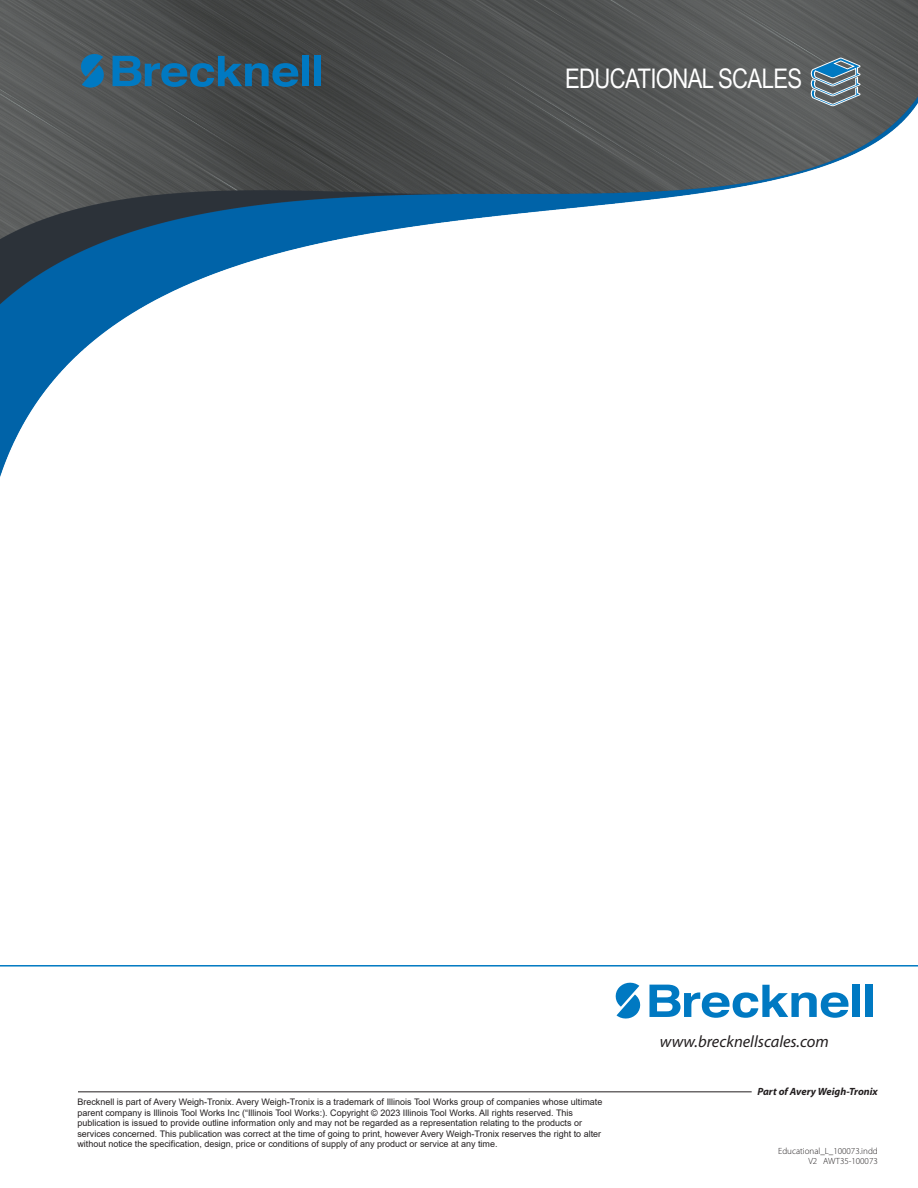
<style>
.page{position:relative;width:918px;height:1188px;background:#fff}
.page>*{position:absolute;margin:0;border:0;box-sizing:border-box;transform-origin:0 0}
.t1{font:27px "Arial Narrow";letter-spacing:-.025em;color:#fff}
.t2{font:italic 16.5px "Myriad Pro";color:#231f20}
.t3{font:italic 700 10.5px "Myriad Pro";color:#231f20}
.t4{font:9px/10.5px "Arial";color:#231f20}
.t5{font:300 9px/10.5px "Myriad Pro";color:#231f20;text-align:right}
</style>
<div class="page">
<img style="left:0;top:0;width:918px;height:1093px">
<svg style="left:81px;top:54px;width:24px;height:34px"></svg>
<svg style="left:113px;top:56px;width:185px;height:31px;background:#265e80"></svg>
<div style="left:302px;top:56px;width:7px;height:30px;background:#0079c2"></div>
<div style="left:314px;top:56px;width:7px;height:30px;background:#0079c2"></div>
<hr style="left:0;top:965px;width:918px;height:2px;background:#0079c2">
<hr style="left:78px;top:1091px;width:674px;height:1px;background:#231f20">
<svg style="left:616px;top:983px;width:26px;height:36px"></svg>
<svg style="left:650px;top:985px;width:199px;height:33px"></svg>
<div style="left:853px;top:985px;width:7px;height:32px;background:#0079c2"></div>
<div style="left:866px;top:985px;width:7px;height:32px;background:#0079c2"></div>
<svg style="left:810px;top:58px;width:50px;height:48px;background:#6b8594"></svg>
<h1 class="t1" style="left:565px;top:58px;width:239px">EDUCATIONAL SCALES</h1>
<p class="t4" style="left:77px;top:1097px;width:527px">Brecknell is part of Avery Weigh-Tronix. Avery Weigh-Tronix is a trademark of Illinois Tool Works group of companies whose ultimate parent company is Illinois Tool Works Inc (“Illinois Tool Works:). Copyright © 2023 Illinois Tool Works. All rights reserved. This publication is issued to provide outline information only and may not be regarded as a representation relating to the products or services concerned. This publication was correct at the time of going to print, however Avery Weigh-Tronix reserves the right to alter without notice the specification, design, price or conditions of supply of any product or service at any time.</p>
<h2 class="t2" style="left:660px;top:1033px;width:171px">www.brecknellscales.com</h2>
<p class="t3" style="left:757px;top:1086px;width:122px">Part of Avery Weigh-Tronix</p>
<p class="t5" style="left:778px;top:1146px;width:101px">Educational_L_100073.indd<br>V2 AWT35-100073</p>
</div>
